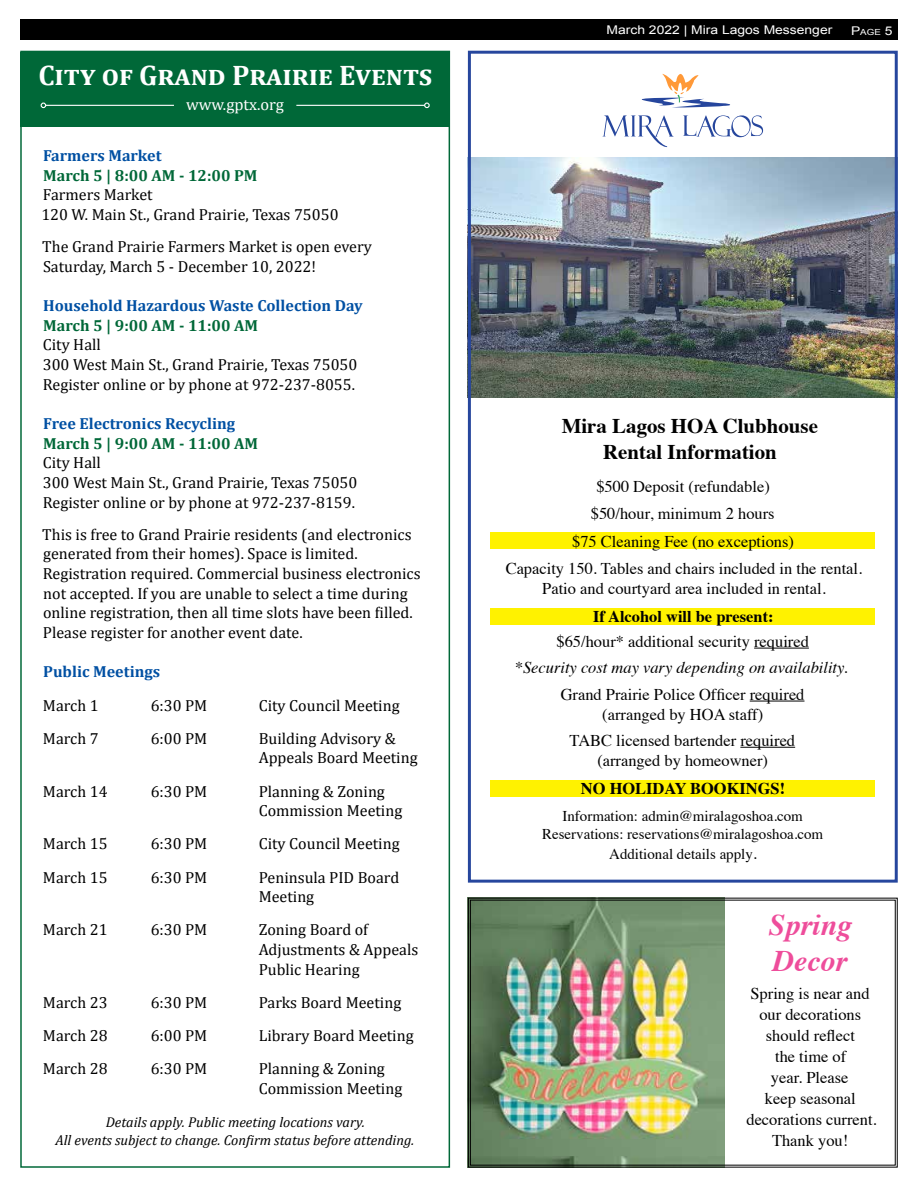
<style>
.page{position:relative;width:918px;height:1188px;background:#fff}
.page>*{position:absolute;margin:0;border:0;box-sizing:border-box;transform-origin:0 0}
.t1{font:italic 700 29.85px/35.8px "Times";color:#ee4d9b}
.t2{font:700 28.35px "Cambria";color:#fff}
.t3{font:700 20.85px/25px "Times";color:#000;text-align:center}
.t4{font:16.5px/21px "Times";color:#000;text-align:center}
.t5{font:italic 16.5px "Times";color:#000}
.t6{font:700 16.5px "Times";color:#000}
.t7{font:16.5px "Cambria";color:#fff}
.t8{font:16.05px/19.6px "Cambria";color:#000}
.t9{font:700 16.05px "Cambria";color:#0050a3}
.t10{font:700 16.05px "Cambria";color:#006838}
.t11{font:15px/18px "Times";color:#000;text-align:center}
.t12{font:italic 14.25px/17.1px "Cambria";color:#000;text-align:center}
.t13{font:12px "Arial";color:#fff;scale:1.16 1}
.t14{font:8.4px "Arial";color:#fff;scale:1.16 1}
.s1{font-size:12px}
.s2{font-size:16.5px}
</style>
<div class="page">
<div style="left:20px;top:52px;width:430px;height:74px;background:#006838"></div>
<hr style="left:296px;top:105px;width:129px;height:1px;background:#fff">
<svg style="left:424px;top:103px;width:6px;height:5px"></svg>
<hr style="left:46px;top:105px;width:128px;height:1px;background:#fff">
<svg style="left:41px;top:103px;width:5px;height:5px"></svg>
<img style="left:467px;top:897px;width:431px;height:271px">
<div style="left:470px;top:900px;width:426px;height:266px;border:1px solid #000"></div>
<div style="left:20px;top:20px;width:878px;height:20px;background:#000"></div>
<img style="left:472px;top:157px;width:422px;height:240px">
<div style="left:490px;top:533px;width:385px;height:16px;background:#fff200"></div>
<div style="left:490px;top:608px;width:385px;height:16px;background:#fff200"></div>
<hr style="left:754px;top:648px;width:55px;height:1px;background:#000">
<hr style="left:750px;top:701px;width:55px;height:1px;background:#000">
<hr style="left:740px;top:747px;width:55px;height:1px;background:#000">
<div style="left:490px;top:780px;width:385px;height:16px;background:#fff200"></div>
<div style="left:468px;top:51px;width:430px;height:832px;border:3px solid #26469d"></div>
<svg style="left:683px;top:115px;width:80px;height:22px"></svg>
<svg style="left:602px;top:115px;width:72px;height:33px"></svg>
<svg style="left:641px;top:73px;width:90px;height:35px"></svg>
<h2 class="t2" style="left:38px;top:55px;width:396px">City of Grand Prairie Events</h2>
<p class="t7" style="left:186px;top:95px;width:100px">www.gptx.org</p>
<p class="t9" style="left:43px;top:144px;width:120px">Farmers Market</p>
<p class="t10" style="left:43px;top:164px;width:216px">March 5 | 8:00 AM - 12:00 PM</p>
<p class="t8" style="left:41px;top:185px;width:299px">Farmers Market<br>120 W. Main St., Grand Prairie, Texas 75050</p>
<p class="t8" style="left:42px;top:237px;width:331px">The Grand Prairie Farmers Market is open every<br>Saturday, March 5 - December 10, 2022!</p>
<p class="t9" style="left:43px;top:294px;width:321px">Household Hazardous Waste Collection Day</p>
<p class="t10" style="left:43px;top:314px;width:216px">March 5 | 9:00 AM - 11:00 AM</p>
<p class="t8" style="left:43px;top:335px;width:316px">City Hall<br>300 West Main St., Grand Prairie, Texas 75050<br>Register online or by phone at 972-237-8055.</p>
<p class="t9" style="left:43px;top:412px;width:194px">Free Electronics Recycling</p>
<p class="t10" style="left:43px;top:432px;width:216px">March 5 | 9:00 AM - 11:00 AM</p>
<p class="t8" style="left:43px;top:453px;width:316px">City Hall<br>300 West Main St., Grand Prairie, Texas 75050<br>Register online or by phone at 972-237-8159.</p>
<p class="t8" style="left:42px;top:524px;width:380px">This is free to Grand Prairie residents (and electronics generated from their homes). Space is limited.<br>Registration required. Commercial business electronics not accepted. If you are unable to select a time during online registration, then all time slots have been filled.<br>Please register for another event date.</p>
<p class="t9" style="left:43px;top:661px;width:118px">Public Meetings</p>
<p class="t8" style="left:43px;top:695px;width:57px">March 1</p>
<p class="t8" style="left:151px;top:695px;width:58px">6:30 PM</p>
<p class="t8" style="left:259px;top:695px;width:142px">City Council Meeting</p>
<p class="t8" style="left:43px;top:728px;width:57px">March 7</p>
<p class="t8" style="left:151px;top:728px;width:58px">6:00 PM</p>
<p class="t8" style="left:259px;top:728px;width:160px">Building Advisory &amp;<br>Appeals Board Meeting</p>
<p class="t8" style="left:43px;top:781px;width:66px">March 14</p>
<p class="t8" style="left:151px;top:781px;width:58px">6:30 PM</p>
<p class="t8" style="left:259px;top:781px;width:145px">Planning &amp; Zoning<br>Commission Meeting</p>
<p class="t8" style="left:43px;top:834px;width:66px">March 15</p>
<p class="t8" style="left:151px;top:834px;width:58px">6:30 PM</p>
<p class="t8" style="left:259px;top:834px;width:142px">City Council Meeting</p>
<p class="t8" style="left:43px;top:867px;width:66px">March 15</p>
<p class="t8" style="left:151px;top:867px;width:58px">6:30 PM</p>
<p class="t8" style="left:259px;top:867px;width:142px">Peninsula PID Board<br>Meeting</p>
<p class="t8" style="left:43px;top:920px;width:66px">March 21</p>
<p class="t8" style="left:151px;top:920px;width:58px">6:30 PM</p>
<p class="t8" style="left:259px;top:920px;width:161px">Zoning Board of<br>Adjustments &amp; Appeals<br>Public Hearing</p>
<p class="t8" style="left:43px;top:993px;width:66px">March 23</p>
<p class="t8" style="left:151px;top:993px;width:58px">6:30 PM</p>
<p class="t8" style="left:259px;top:993px;width:144px">Parks Board Meeting</p>
<p class="t8" style="left:43px;top:1026px;width:66px">March 28</p>
<p class="t8" style="left:151px;top:1026px;width:58px">6:00 PM</p>
<p class="t8" style="left:259px;top:1026px;width:156px">Library Board Meeting</p>
<p class="t8" style="left:43px;top:1059px;width:66px">March 28</p>
<p class="t8" style="left:151px;top:1059px;width:58px">6:30 PM</p>
<p class="t8" style="left:259px;top:1059px;width:145px">Planning &amp; Zoning<br>Commission Meeting</p>
<p class="t12" style="left:56px;top:1113px;width:360px">Details apply. Public meeting locations vary.<br>All events subject to change. Confirm status before attending.</p>
<p class="t13" style="left:607px;top:22px;width:196px">March 2022 | Mira Lagos Messenger</p>
<p class="t14" style="left:851px;top:27px;width:37px"><span class="s1">P</span>age <span class="s1">5</span></p>
<p class="t3" style="left:562px;top:412px;width:258px">Mira Lagos HOA Clubhouse<br>Rental Information</p>
<p class="t4" style="left:591px;top:472px;width:185px;line-height:26.5px">$500 Deposit (refundable) $50/hour, minimum 2 hours</p>
<p class="t4" style="left:506px;top:526px;width:358px;line-height:27.6px">$75 Cleaning Fee (no exceptions)<br>Capacity 150. Tables and chairs included in the rental.</p>
<p class="t4" style="left:542px;top:576px;width:285px">Patio and courtyard area included in rental.</p>
<p class="t6" style="left:593px;top:601px;width:182px">If Alcohol will be present:</p>
<p class="t4" style="left:556px;top:629px;width:254px">$65/hour* additional security required</p>
<p class="t5" style="left:515px;top:653px;width:334px">*Security cost may vary depending on availability.</p>
<p class="t4" style="left:561px;top:683px;width:245px;line-height:19.6px">Grand Prairie Police Officer required (arranged by HOA staff)</p>
<p class="t4" style="left:570px;top:729px;width:227px;line-height:19.6px">TABC licensed bartender required (arranged by homeowner)</p>
<p class="t6" style="left:581px;top:772px;width:206px">NO HOLIDAY BOOKINGS!</p>
<p class="t11" style="left:542px;top:806px;width:283px">Information: admin@miralagoshoa.com<br>Reservations: reservations@miralagoshoa.com</p>
<p class="t11" style="left:609px;top:844px;width:149px">Additional details apply<span class="s2">.</span></p>
<h1 class="t1" style="left:769px;top:904px;width:85px">Spring<br>Decor</h1>
<p class="t4" style="left:746px;top:982px;width:132px">Spring is near and our decorations should reflect<br>the time of<br>year. Please<br>keep seasonal decorations current.<br>Thank you!</p>
</div>
